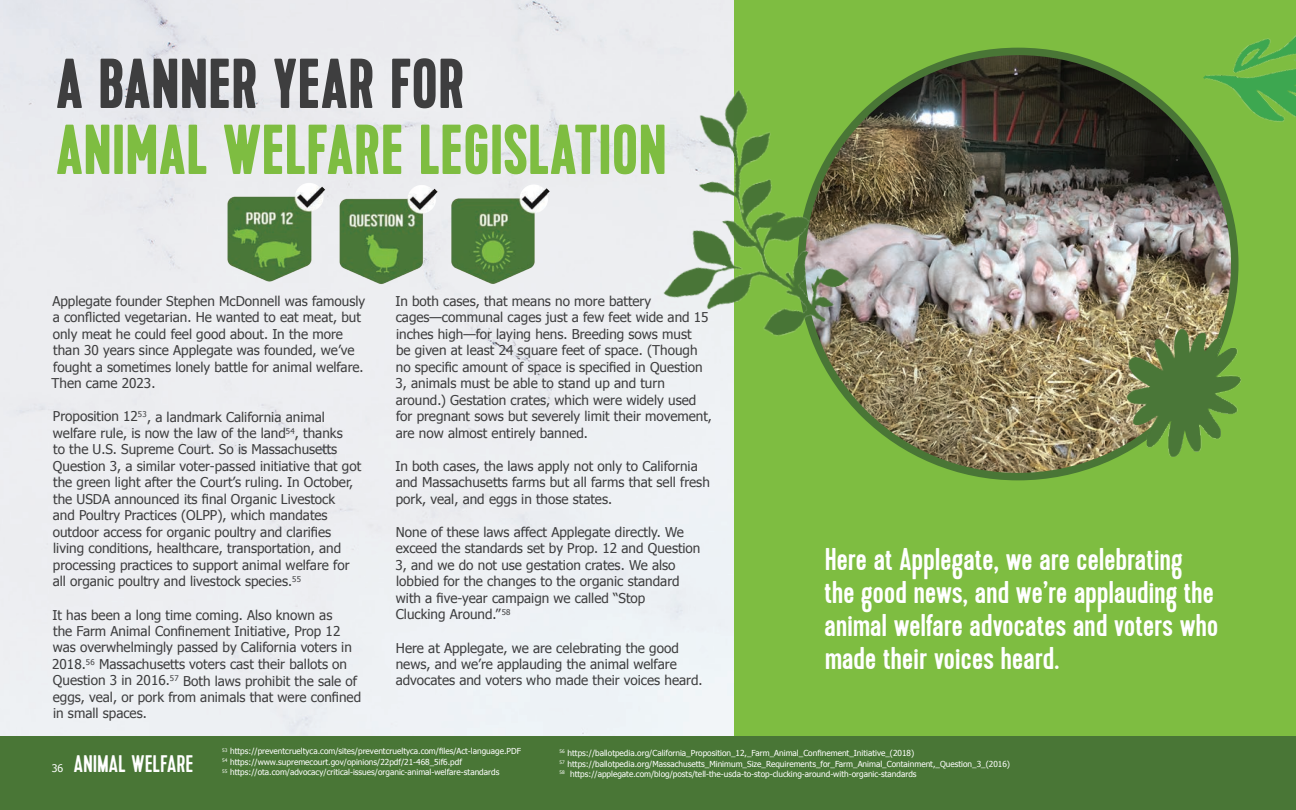
<style>
.page{position:relative;width:1296px;height:810px;background:#fff}
.page>*{position:absolute;margin:0;border:0;box-sizing:border-box;transform-origin:0 0}
.t1{font:700 70.5px "Kapra";letter-spacing:.01em;color:#7ebd41}
.t2{font:700 70.5px "Kapra";letter-spacing:.01em;color:#3e3e3f}
.t3{font:31.5px/33px "Kapra";letter-spacing:.01em;color:#fff}
.t4{font:24px "Kapra";letter-spacing:.02em;color:#fff}
.t5{font:13.5px/16.5px "Tahoma";color:#3e3e3f}
.t6{font:10.5px "Tahoma";color:#fff}
.t7{font:8.25px/10.5px "Tahoma";color:#fff}
</style>
<div class="page">
<div style="left:0;top:0;width:734px;height:737px;background:#edeef1"></div>
<div style="left:734px;top:0;width:562px;height:754px;background:#7ebd41"></div>
<img style="left:206px;top:176px;width:128px;height:128px">
<svg style="left:891px;top:47px;width:338px;height:433px"></svg>
<img style="left:319px;top:178px;width:111px;height:125px">
<img style="left:430px;top:175px;width:128px;height:128px">
<img style="left:1000px;top:202px;width:241px;height:279px">
<img style="left:592px;top:18px;width:409px;height:423px">
<img style="left:1203px;top:35px;width:93px;height:149px">
<div style="left:0;top:737px;width:1296px;height:73px;background:#497636"></div>
<h1 class="t2" style="left:56px;top:43px;width:410px">A BANNER YEAR FOR</h1>
<h1 class="t1" style="left:56px;top:109px;width:612px">ANIMAL WELFARE LEGISLATION</h1>
<p class="t5" style="left:52px;top:292px;width:315px">Applegate founder Stephen McDonnell was famously a conflicted vegetarian. He wanted to eat meat, but only meat he could feel good about. In the more than 30 years since Applegate was founded, we’ve fought a sometimes lonely battle for animal welfare.<br>Then came 2023.</p>
<p class="t5" style="left:53px;top:408px;width:310px">Proposition 12<sup>53</sup>, a landmark California animal welfare rule, is now the law of the land<sup>54</sup>, thanks<br>to the U.S. Supreme Court. So is Massachusetts Question 3, a similar voter-passed initiative that got the green light after the Court’s ruling. In October, the USDA announced its final Organic Livestock<br>and Poultry Practices (OLPP), which mandates outdoor access for organic poultry and clarifies living conditions, healthcare, transportation, and processing practices to support animal welfare for all organic poultry and livestock species.<sup>55</sup></p>
<p class="t5" style="left:52px;top:606px;width:310px">It has been a long time coming. Also known as<br>the Farm Animal Confinement Initiative, Prop 12 was overwhelmingly passed by California voters in 2018.<sup>56</sup> Massachusetts voters cast their ballots on Question 3 in 2016.<sup>57</sup> Both laws prohibit the sale of eggs, veal, or pork from animals that were confined in small spaces.</p>
<p class="t5" style="left:395px;top:292px;width:318px">In both cases, that means no more battery cages—communal cages just a few feet wide and 15 inches high—for laying hens. Breeding sows must<br>be given at least 24 square feet of space. (Though no specific amount of space is specified in Question 3, animals must be able to stand up and turn around.) Gestation crates, which were widely used for pregnant sows but severely limit their movement, are now almost entirely banned.</p>
<p class="t5" style="left:395px;top:457px;width:316px">In both cases, the laws apply not only to California and Massachusetts farms but all farms that sell fresh pork, veal, and eggs in those states.</p>
<p class="t5" style="left:395px;top:523px;width:307px">None of these laws affect Applegate directly. We exceed the standards set by Prop. 12 and Question 3, and we do not use gestation crates. We also lobbied for the changes to the organic standard with a five-year campaign we called “Stop<br>Clucking Around.”<sup>58</sup></p>
<p class="t5" style="left:396px;top:639px;width:308px">Here at Applegate, we are celebrating the good news, and we’re applauding the animal welfare advocates and voters who made their voices heard.</p>
<h2 class="t3" style="left:824px;top:544px;width:396px">Here at Applegate, we are celebrating the good news, and we’re applauding the animal welfare advocates and voters who made their voices heard.</h2>
<p class="t7" style="left:222px;top:746px;width:301px"><sup>53</sup> https://preventcrueltyca.com/sites/preventcrueltyca.com/files/Act-language.PDF<br><sup>54</sup> https://www.supremecourt.gov/opinions/22pdf/21-468_5if6.pdf<br><sup>55</sup> https://ota.com/advocacy/critical-issues/organic-animal-welfare-standards</p>
<p class="t6" style="left:52px;top:761px;width:13px">36</p>
<h3 class="t4" style="left:74px;top:750px;width:121px">ANIMAL WELFARE</h3>
<p class="t7" style="left:560px;top:747px;width:452px"><sup>56</sup> https://ballotpedia.org/California_Proposition_12,_Farm_Animal_Confinement_Initiative_(2018)<br><sup>57</sup> https://ballotpedia.org/Massachusetts_Minimum_Size_Requirements_for_Farm_Animal_Containment,_Question_3_(2016)<br><sup>58</sup> https://applegate.com/blog/posts/tell-the-usda-to-stop-clucking-around-with-organic-standards</p>
</div>
